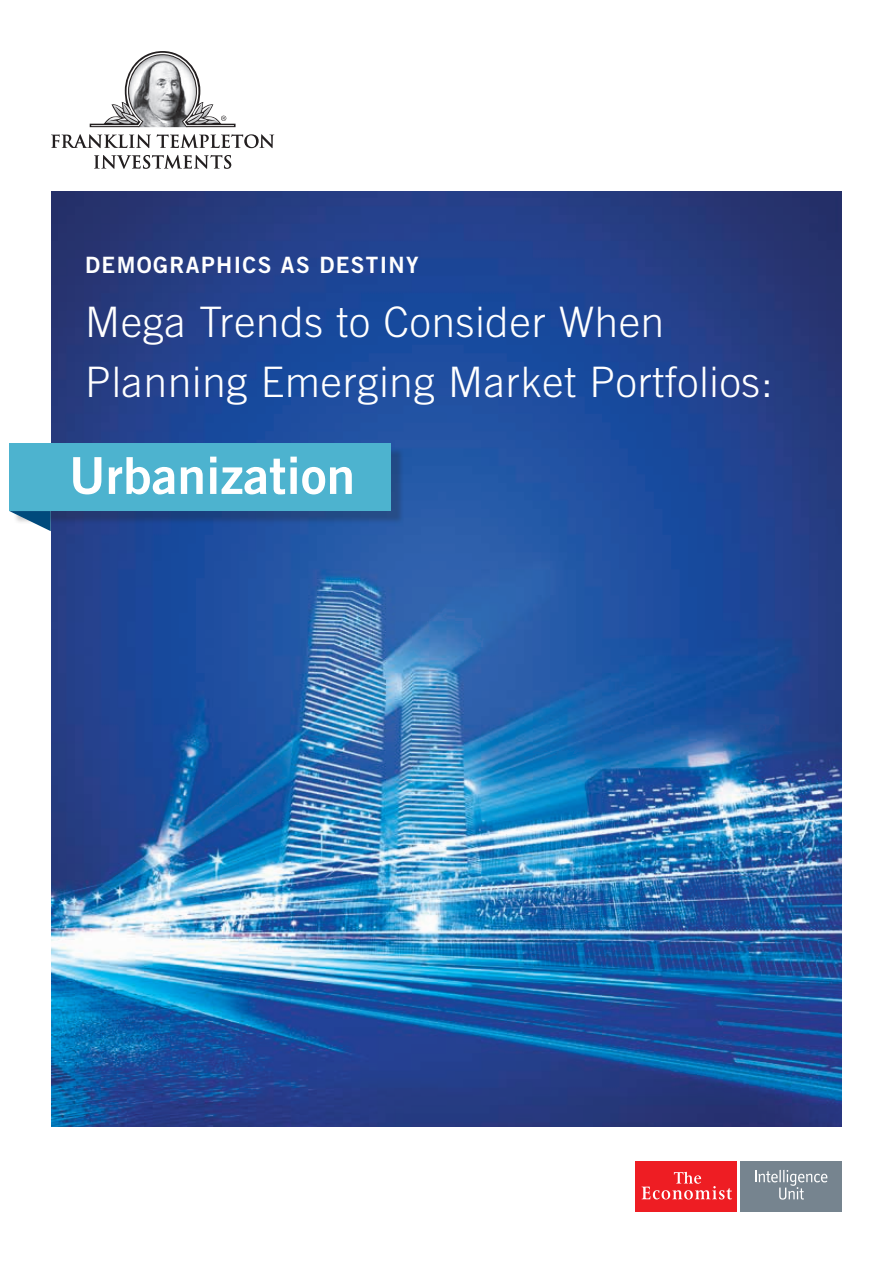
<style>
.page{position:relative;width:893px;height:1263px;background:#fff}
.page>*{position:absolute;margin:0;border:0;box-sizing:border-box;transform-origin:0 0}
.t1{font:51px "Trade Gothic LT Std Bd 2";letter-spacing:.005em;color:#fff}
.t2{font:300 42px/60px "Trade Gothic LT Std";letter-spacing:.02em;color:#fff}
.t3{font:22.5px "Trade Gothic LT Std Bd 2";letter-spacing:.06em;color:#fff}
</style>
<div class="page">
<img style="left:51px;top:191px;width:791px;height:936px">
<svg style="left:90px;top:51px;width:146px;height:76px"></svg>
<svg style="left:51px;top:134px;width:100px;height:14px"></svg>
<svg style="left:157px;top:134px;width:117px;height:14px"></svg>
<svg style="left:94px;top:155px;width:137px;height:14px"></svg>
<div style="left:13px;top:447px;width:391px;height:77px;background:#231f20;opacity:.25"></div>
<div style="left:9px;top:443px;width:382px;height:68px;background:#4db3cf"></div>
<svg style="left:9px;top:511px;width:42px;height:20px"></svg>
<div style="left:636px;top:1162px;width:101px;height:50px;background:#ee1d23"></div>
<svg style="left:642px;top:1172px;width:90px;height:27px"></svg>
<div style="left:741px;top:1162px;width:101px;height:50px;background:#76848f"></div>
<svg style="left:755px;top:1170px;width:72px;height:29px"></svg>
<p class="t3" style="left:85px;top:251px;width:335px">DEMOGRAPHICS AS DESTINY</p>
<p class="t2" style="left:85px;top:291px;width:689px">Mega Trends to Consider When<br>Planning Emerging Market Portfolios:</p>
<p class="t1" style="left:69px;top:444px;width:288px">Urbanization</p>
</div>
